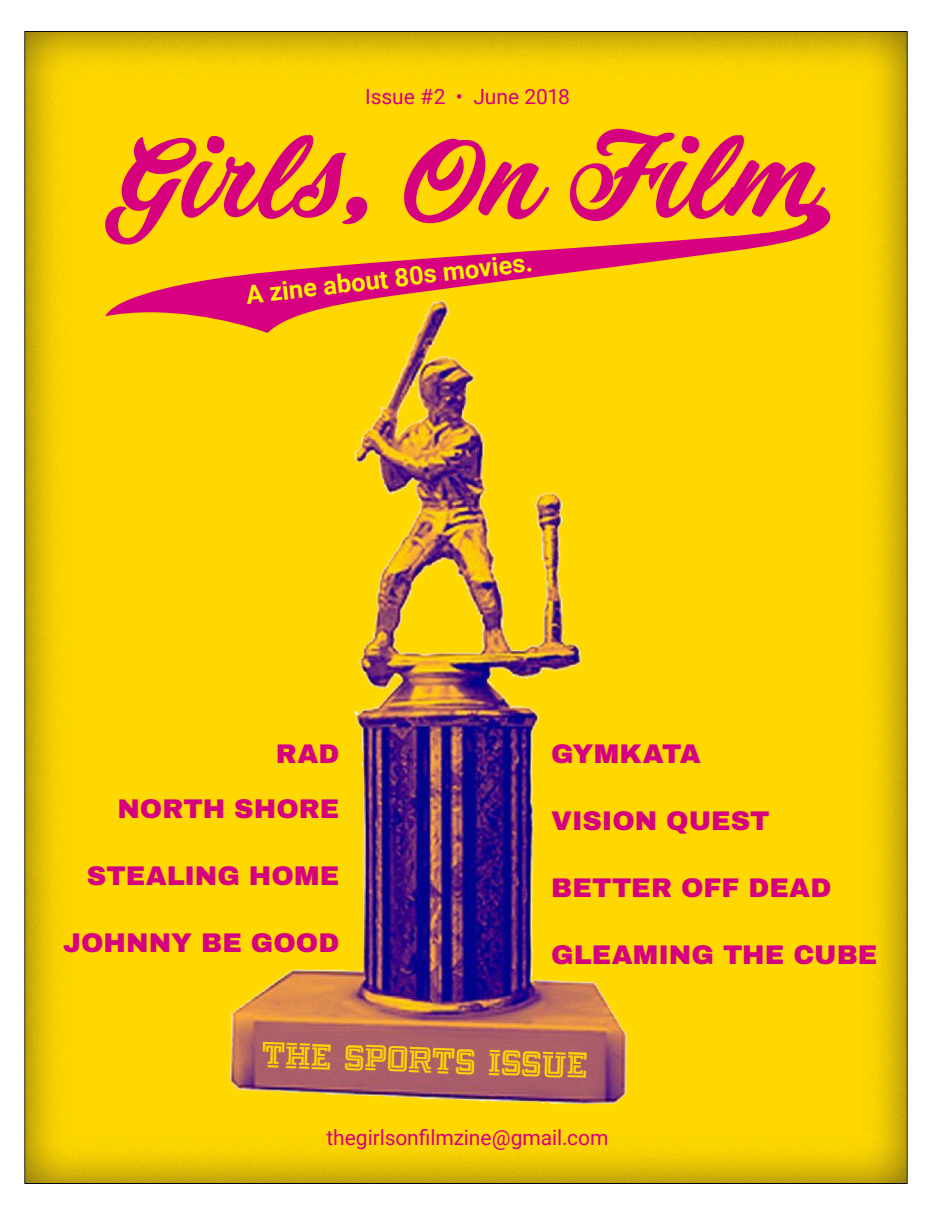
<style>
.page{position:relative;width:932px;height:1215px;background:#fff}
.page>*{position:absolute;margin:0;border:0;box-sizing:border-box;transform-origin:0 0}
.t1{font:115.5px "Painter PERSONALUSEONLY";color:#d6017f}
.t2{font:33px "Fargo Faro NF";color:#fed304}
.t3{font:900 27px "Archivo";color:#d6017f}
.t4{font:700 25.5px "Roboto";color:#fff101}
.t5{font:21px "Roboto";letter-spacing:-.005em;color:#d6017f}
</style>
<div class="page">
<div style="left:11px;top:26px;width:897px;height:1159px;background:#231f20;opacity:.65"></div>
<img style="left:167px;top:333px;width:530px;height:821px">
<svg style="left:807px;top:182px;width:34px;height:44px"></svg>
<svg style="left:105px;top:201px;width:727px;height:132px;background:#f5a81c"></svg>
<p class="t5" style="left:365px;top:82px;width:206px">Issue #2 • June 2018</p>
<h1 class="t1" style="left:105px;top:102px;width:718px">Girls, On Film</h1>
<p class="t4" style="left:244px;top:278px;width:290px;rotate:-7deg">A zine about 80s movies.</p>
<p class="t3" style="left:276px;top:737px;width:65px">RAD</p>
<p class="t3" style="left:551px;top:737px;width:151px">GYMKATA</p>
<p class="t3" style="left:117px;top:792px;width:223px">NORTH SHORE</p>
<p class="t3" style="left:87px;top:859px;width:254px">STEALING HOME</p>
<p class="t3" style="left:63px;top:926px;width:278px">JOHNNY BE GOOD</p>
<p class="t3" style="left:551px;top:804px;width:220px">VISION QUEST</p>
<p class="t3" style="left:551px;top:871px;width:282px">BETTER OFF DEAD</p>
<p class="t3" style="left:551px;top:938px;width:328px">GLEAMING THE CUBE</p>
<p class="t2" style="left:262px;top:1034px;width:328px;rotate:2deg">THE SPORTS ISSUE</p>
<p class="t5" style="left:326px;top:1123px;width:283px">thegirlsonfilmzine@gmail.com</p>
</div>
